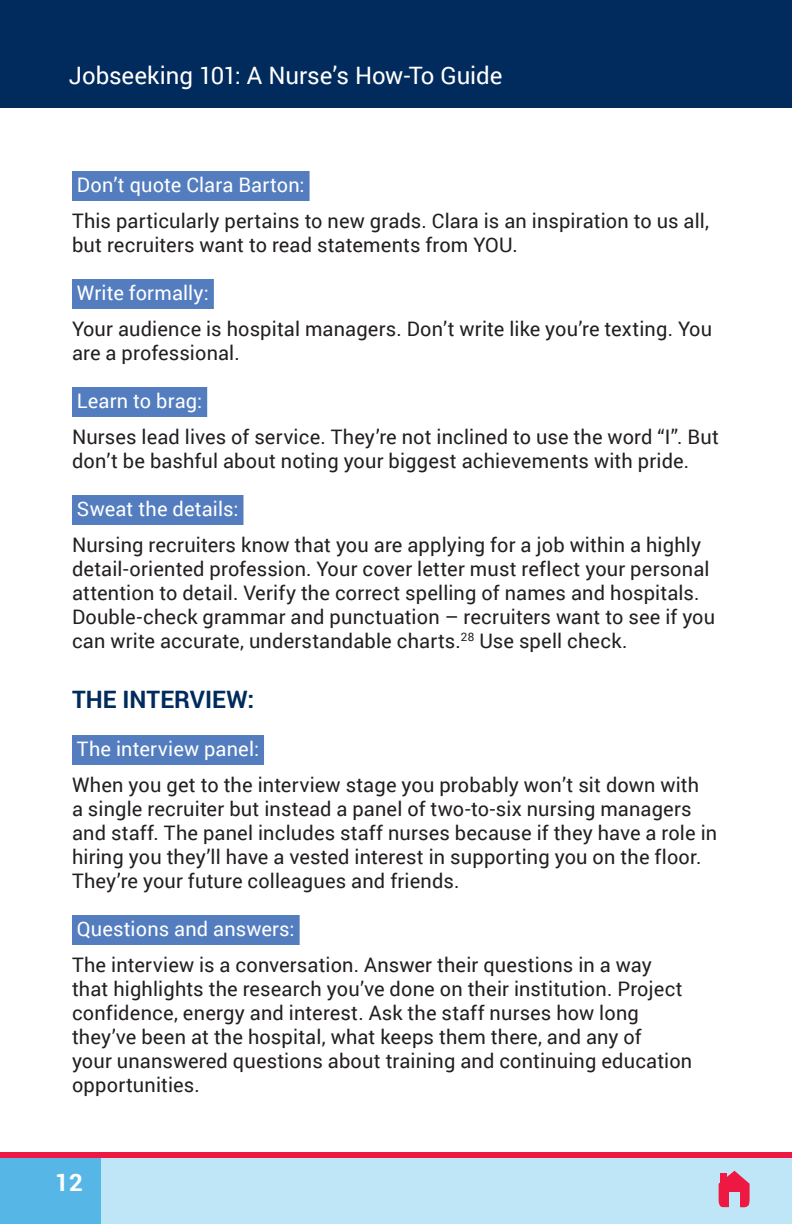
<style>
.page{position:relative;width:792px;height:1224px;background:#fff}
.page>*{position:absolute;margin:0;border:0;box-sizing:border-box;transform-origin:0 0}
.t1{font:24px "Roboto";letter-spacing:-.005em;color:#fff}
.Subhead_2{font:700 24px "Roboto";letter-spacing:.005em;color:#002b5c}
.t2{font:700 24px "Roboto";color:#fff}
.Body{font:20px/24px "Roboto";letter-spacing:.005em;color:#231f20}
.Subhead_3{font:20px "Roboto";letter-spacing:.005em;color:#fff}
</style>
<div class="page">
<div style="left:92px;top:1156px;width:700px;height:68px;background:#bee6f7"></div>
<div style="left:0;top:0;width:792px;height:108px;background:#002b5c"></div>
<div style="left:0;top:1152px;width:101px;height:72px;background:#56b7e7"></div>
<div style="left:0;top:1152px;width:792px;height:6px;background:#ed1943"></div>
<svg style="left:718px;top:1171px;width:32px;height:37px"></svg>
<div style="left:729px;top:1193px;width:11px;height:16px;background:#bee6f7"></div>
<div style="left:721px;top:1173px;width:6px;height:12px;background:#ed1943"></div>
<div style="left:72px;top:171px;width:238px;height:30px;background:#537dbf"></div>
<div style="left:72px;top:279px;width:142px;height:30px;background:#537dbf"></div>
<div style="left:72px;top:387px;width:135px;height:30px;background:#537dbf"></div>
<div style="left:72px;top:495px;width:171px;height:30px;background:#537dbf"></div>
<div style="left:72px;top:735px;width:192px;height:30px;background:#537dbf"></div>
<div style="left:72px;top:915px;width:228px;height:30px;background:#537dbf"></div>
<p class="t1" style="left:69px;top:59px;width:435px">Jobseeking 101: A Nurse’s How-To Guide</p>
<p class="Subhead_3" style="left:77px;top:171px;width:229px">Don’t quote Clara Barton:</p>
<p class="Body" style="left:72px;top:208px;width:639px">This particularly pertains to new grads. Clara is an inspiration to us all, but recruiters want to read statements from YOU.</p>
<p class="Subhead_3" style="left:77px;top:279px;width:133px">Write formally:</p>
<p class="Body" style="left:72px;top:316px;width:642px">Your audience is hospital managers. Don’t write like you’re texting. You are a professional.</p>
<p class="Subhead_3" style="left:77px;top:387px;width:127px">Learn to brag:</p>
<p class="Body" style="left:72px;top:424px;width:649px">Nurses lead lives of service. They’re not inclined to use the word “I”. But don’t be bashful about noting your biggest achievements with pride.</p>
<p class="Subhead_3" style="left:77px;top:495px;width:163px">Sweat the details:</p>
<p class="Body" style="left:72px;top:532px;width:645px">Nursing recruiters know that you are applying for a job within a highly detail-oriented profession. Your cover letter must reflect your personal attention to detail. Verify the correct spelling of names and hospitals.<br>Double-check grammar and punctuation – recruiters want to see if you can write accurate, understandable charts.<sup>28</sup> Use spell check.</p>
<p class="Subhead_2" style="left:72px;top:683px;width:184px">THE INTERVIEW:</p>
<p class="Subhead_3" style="left:77px;top:735px;width:184px">The interview panel:</p>
<p class="Body" style="left:72px;top:772px;width:647px">When you get to the interview stage you probably won’t sit down with<br>a single recruiter but instead a panel of two-to-six nursing managers and staff. The panel includes staff nurses because if they have a role in hiring you they’ll have a vested interest in supporting you on the floor.<br>They’re your future colleagues and friends.</p>
<p class="Subhead_3" style="left:77px;top:915px;width:219px">Questions and answers:</p>
<p class="Body" style="left:72px;top:952px;width:622px">The interview is a conversation. Answer their questions in a way that highlights the research you’ve done on their institution. Project confidence, energy and interest. Ask the staff nurses how long they’ve been at the hospital, what keeps them there, and any of<br>your unanswered questions about training and continuing education opportunities.</p>
<p class="t2" style="left:55px;top:1166px;width:29px">12</p>
</div>
